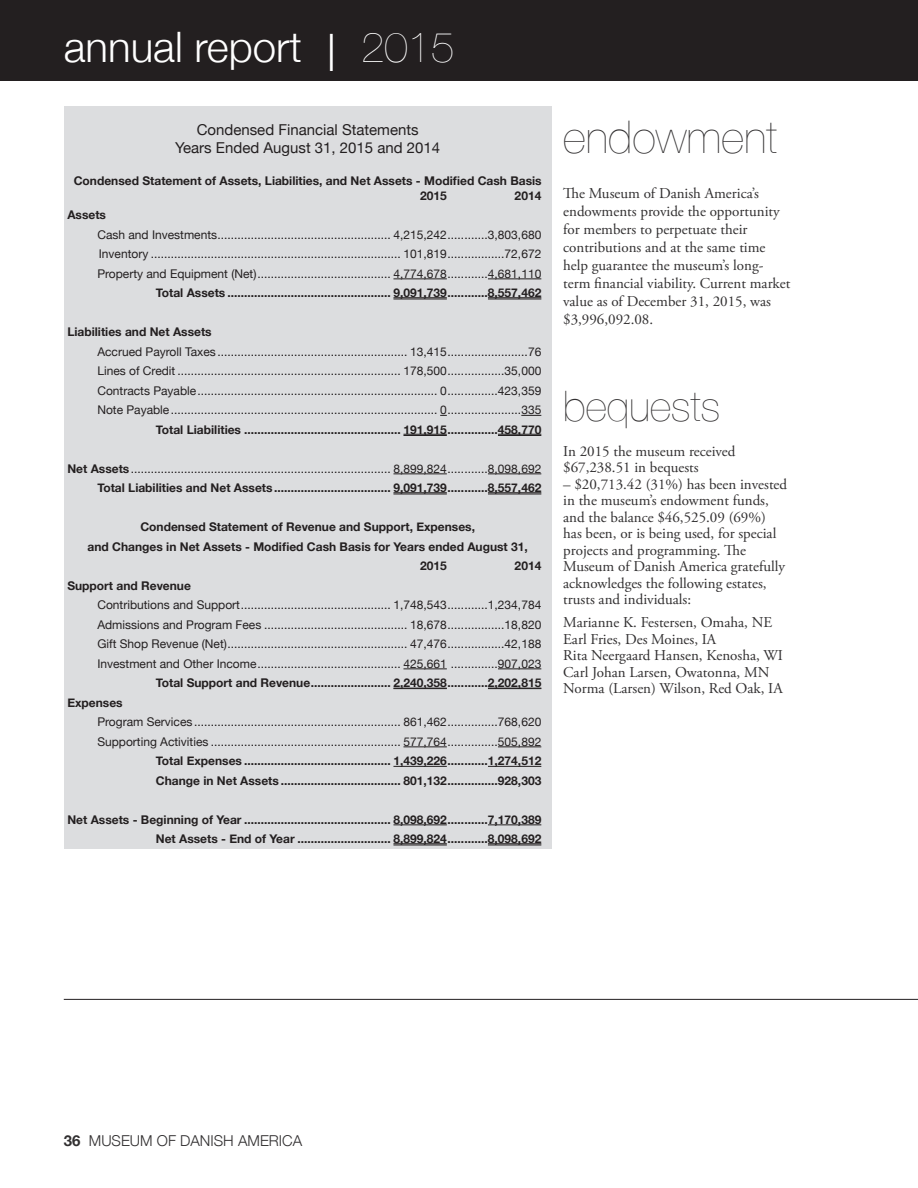
<style>
.page{position:relative;width:918px;height:1188px;background:#fff}
.page>*{position:absolute;margin:0;border:0;box-sizing:border-box;transform-origin:0 0}
.t1{font:200 45px "Helvetica Neue";color:#312f30}
.t2{font:300 42px "Helvetica Neue";color:#fff}
.t3{font:200 42px "Helvetica Neue";color:#312f30}
.t4{font:15px/16.5px "Adobe Garamond Pro";color:#312f30}
.t5{font:15px/18px "Helvetica Neue";color:#231f20;text-align:center}
.t6{font:300 15px "Helvetica Neue";color:#312f30}
.t7{font:700 15px "Helvetica Neue";color:#312f30}
.t8{font:12px/19.5px "Helvetica Neue";color:#231f20}
.t9{font:700 12px/19.5px "Helvetica Neue";color:#231f20}
.s1{font-weight:400;font-size:36px}
.s2{font-weight:200}
.s3{font-weight:700}
</style>
<div class="page">
<hr style="left:64px;top:999px;width:854px;height:1px;background:#231f20">
<div style="left:64px;top:107px;width:488px;height:742px;background:#dcdddf"></div>
<hr style="left:393px;top:279px;width:54px;height:1px;background:#231f20">
<hr style="left:488px;top:279px;width:53px;height:1px;background:#231f20">
<hr style="left:393px;top:297px;width:54px;height:1px;background:#231f20">
<hr style="left:393px;top:299px;width:54px;height:1px;background:#231f20">
<hr style="left:488px;top:297px;width:53px;height:1px;background:#231f20">
<hr style="left:488px;top:299px;width:53px;height:1px;background:#231f20">
<svg style="left:521px;top:415px;width:20px;height:1px"></svg>
<hr style="left:403px;top:434px;width:44px;height:1px;background:#231f20">
<hr style="left:403px;top:435px;width:44px;height:1px;background:#231f20">
<hr style="left:498px;top:434px;width:43px;height:1px;background:#231f20">
<hr style="left:498px;top:435px;width:43px;height:1px;background:#231f20">
<hr style="left:393px;top:474px;width:54px;height:1px;background:#231f20">
<hr style="left:488px;top:474px;width:53px;height:1px;background:#231f20">
<hr style="left:393px;top:492px;width:54px;height:1px;background:#231f20">
<hr style="left:393px;top:494px;width:54px;height:1px;background:#231f20">
<hr style="left:488px;top:492px;width:53px;height:1px;background:#231f20">
<hr style="left:488px;top:494px;width:53px;height:1px;background:#231f20">
<hr style="left:403px;top:669px;width:44px;height:1px;background:#231f20">
<hr style="left:498px;top:669px;width:43px;height:1px;background:#231f20">
<hr style="left:393px;top:688px;width:54px;height:1px;background:#231f20">
<hr style="left:488px;top:688px;width:53px;height:1px;background:#231f20">
<hr style="left:403px;top:747px;width:44px;height:1px;background:#231f20">
<hr style="left:498px;top:747px;width:43px;height:1px;background:#231f20">
<hr style="left:393px;top:766px;width:54px;height:1px;background:#231f20">
<hr style="left:488px;top:766px;width:53px;height:1px;background:#231f20">
<hr style="left:393px;top:825px;width:54px;height:1px;background:#231f20">
<hr style="left:488px;top:825px;width:53px;height:1px;background:#231f20">
<hr style="left:393px;top:843px;width:54px;height:1px;background:#231f20">
<hr style="left:393px;top:845px;width:54px;height:1px;background:#231f20">
<hr style="left:488px;top:843px;width:53px;height:1px;background:#231f20">
<hr style="left:488px;top:845px;width:53px;height:1px;background:#231f20">
<div style="left:0;top:0;width:918px;height:81px;background:#231f20"></div>
<h2 class="t2" style="left:64px;top:13px;width:392px">ANNUAL REPORT <span class="s1">│</span> <span class="s2">2015</span></h2>
<p class="t5" style="left:175px;top:121px;width:267px">Condensed Financial Statements<br>Years Ended August 31, 2015 and 2014</p>
<p class="t9" style="left:420px;top:174px;width:123px;line-height:14.4px;text-indent:-346px">Condensed Statement of Assets, Liabilities, and Net Assets - Modified Cash Basis<br>2015</p>
<p class="t9" style="left:515px;top:186px;width:28px">2014</p>
<p class="t9" style="left:67px;top:205px;width:40px">Assets</p>
<p class="t8" style="left:67px;top:225px;width:21px">C</p>
<p class="t8" style="left:106px;top:225px;width:437px">ash and Investments.................................................... 4,215,242............3,803,680</p>
<p class="t8" style="left:67px;top:245px;width:18px">I</p>
<p class="t8" style="left:97px;top:245px;width:445px;text-align:center">nventory ........................................................................... 101,819.................72,672<br>Property and Equipment (Net)........................................ 4,774,678............4,681,110</p>
<p class="t9" style="left:156px;top:283px;width:387px">Total Assets ................................................. 9,091,739............8,557,462</p>
<p class="t9" style="left:67px;top:322px;width:146px">Liabilities and Net Assets</p>
<p class="t8" style="left:97px;top:342px;width:445px">Accrued Payroll Taxes ......................................................... 13,415........................76<br>Lines of Credit ................................................................... 178,500.................35,000</p>
<p class="t8" style="left:67px;top:381px;width:21px">C</p>
<p class="t8" style="left:106px;top:381px;width:437px">ontracts Payable........................................................................ 0...............423,359</p>
<p class="t8" style="left:67px;top:401px;width:20px">N</p>
<p class="t8" style="left:106px;top:401px;width:437px">ote Payable................................................................................ 0......................335</p>
<p class="t9" style="left:67px;top:420px;width:33px">T</p>
<p class="t9" style="left:162px;top:420px;width:381px">otal Liabilities ............................................... 191,915...............458,770</p>
<p class="t8" style="left:67px;top:459px;width:476px"><span class="s3">Net Assets</span>.............................................................................. 8,899,824............8,098,692<br><span class="s3">T</span></p>
<p class="t9" style="left:103px;top:478px;width:439px">otal Liabilities and Net Assets................................... 9,091,739............8,557,462</p>
<p class="t9" style="left:140px;top:517px;width:336px">Condensed Statement of Revenue and Support, Expenses,</p>
<p class="t9" style="left:88px;top:537px;width:442px">and Changes in Net Assets - Modified Cash Basis for Years ended August 31,</p>
<p class="t9" style="left:420px;top:556px;width:28px">2015</p>
<p class="t9" style="left:515px;top:556px;width:28px">2014</p>
<p class="t9" style="left:67px;top:576px;width:125px">Support and Revenue</p>
<p class="t8" style="left:67px;top:596px;width:21px">C</p>
<p class="t8" style="left:97px;top:596px;width:445px;text-align:justify;text-indent:9px">ontributions and Support............................................. 1,748,543............1,234,784<br>Admissions and Program Fees ........................................... 18,678.................18,820<br>Gift Shop Revenue (Net)...................................................... 47,476.................42,188</p>
<p class="t8" style="left:67px;top:654px;width:18px">I</p>
<p class="t8" style="left:100px;top:654px;width:442px">nvestment and Other Income........................................... 425,661 ..............907,023</p>
<p class="t9" style="left:67px;top:673px;width:33px">T</p>
<p class="t9" style="left:162px;top:673px;width:381px">otal Support and Revenue........................ 2,240,358............2,202,815</p>
<p class="t9" style="left:67px;top:693px;width:57px">Expenses</p>
<p class="t8" style="left:67px;top:713px;width:20px">P</p>
<p class="t8" style="left:105px;top:713px;width:438px">rogram Services .............................................................. 861,462...............768,620</p>
<p class="t8" style="left:67px;top:732px;width:20px">S</p>
<p class="t8" style="left:105px;top:732px;width:438px">upporting Activities ......................................................... 577,764...............505,892</p>
<p class="t9" style="left:67px;top:751px;width:33px">T</p>
<p class="t9" style="left:156px;top:751px;width:387px;text-align:center">otal Expenses ............................................ 1,439,226............1,274,512<br>Change in Net Assets .................................... 801,132...............928,303</p>
<p class="t9" style="left:67px;top:810px;width:476px">Net Assets - Beginning of Year ............................................ 8,098,692............7,170,389<br>N</p>
<p class="t9" style="left:165px;top:829px;width:378px">et Assets - End of Year ............................ 8,899,824............8,098,692</p>
<h1 class="t1" style="left:563px;top:102px;width:216px">endowment</h1>
<p class="t4" style="left:563px;top:184px;width:229px;line-height:18px">The Museum of Danish America’s endowments provide the opportunity for members to perpetuate their contributions and at the same time help guarantee the museum’s long&shy;term financial viability. Current market value as of December 31, 2015, was $3,996,092.08.</p>
<h2 class="t3" style="left:563px;top:373px;width:159px">bequests</h2>
<p class="t4" style="left:563px;top:443px;width:174px">In 2015 the museum received $67,238.51 in bequests</p>
<p class="t4" style="left:563px;top:476px;width:225px">– $20,713.42 (31%) has been invested in the museum’s endowment funds, and the balance $46,525.09 (69%) has been, or is being used, for special projects and programming. The Museum of Danish America gratefully acknowledges the following estates, trusts and individuals:</p>
<p class="t4" style="left:563px;top:615px;width:221px">Marianne K. Festersen, Omaha, NE<br>Earl Fries, Des Moines, IA<br>Rita Neergaard Hansen, Kenosha, WI<br>Carl Johan Larsen, Owatonna, MN<br>Norma (Larsen) Wilson, Red Oak, IA</p>
<p class="t7" style="left:64px;top:1129px;width:18px">36</p>
<p class="t6" style="left:89px;top:1128px;width:213px">MUSEUM OF DANISH AMERICA</p>
</div>
